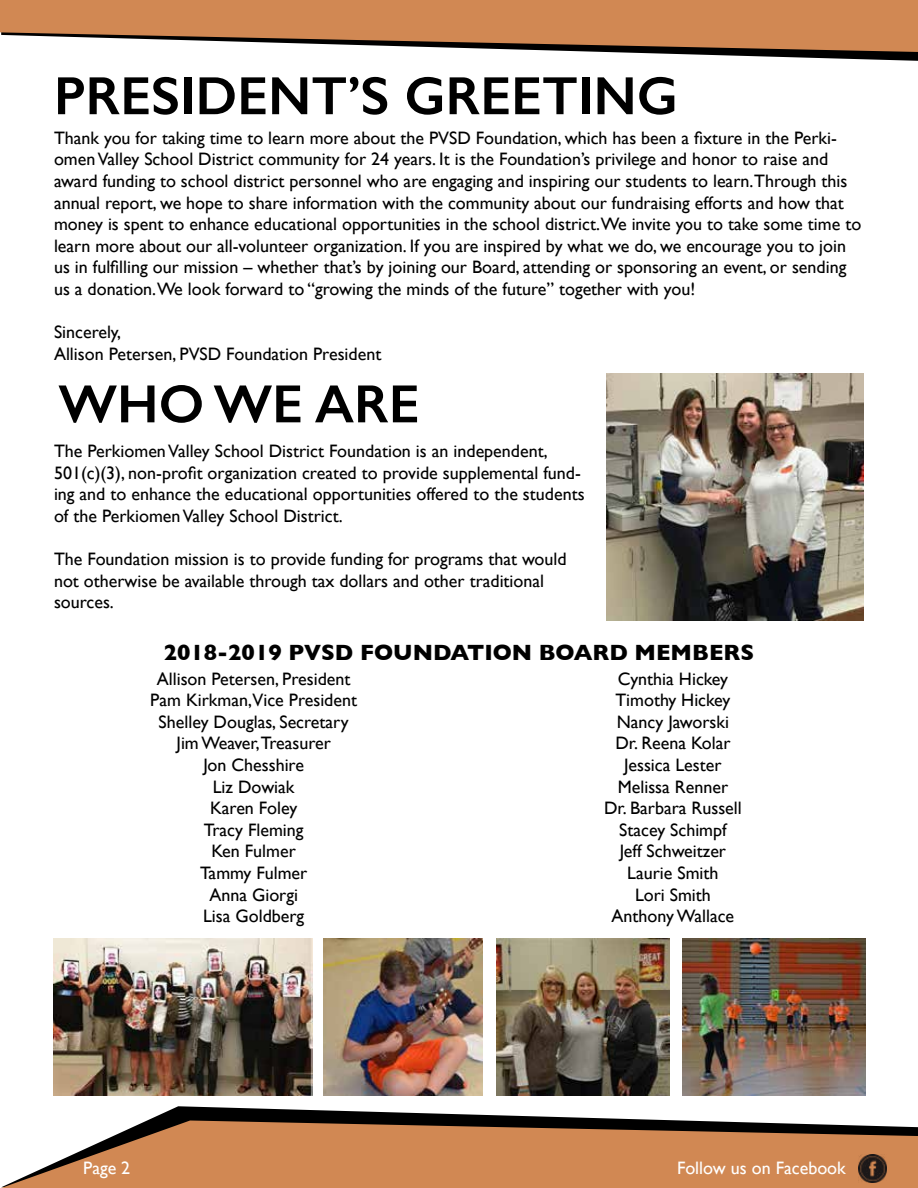
<style>
.page{position:relative;width:918px;height:1188px;background:#fff}
.page>*{position:absolute;margin:0;border:0;box-sizing:border-box;transform-origin:0 0}
.t1{font:600 54px "Gill Sans";color:#000}
.t2{font:700 22.5px "Gill Sans";color:#000}
.t3{font:18px/21.6px "Gill Sans";color:#000}
.t4{font:18px "Gill Sans";color:#fff}
</style>
<div class="page">
<svg style="left:607px;top:52px;width:311px;height:9px"></svg>
<svg style="left:0;top:0;width:918px;height:52px;background:#c58a5f"></svg>
<svg style="left:148px;top:1106px;width:515px;height:14px"></svg>
<svg style="left:1px;top:1120px;width:917px;height:68px;background:#be845a"></svg>
<img style="left:858px;top:1155px;width:28px;height:27px">
<img style="left:682px;top:938px;width:184px;height:158px">
<img style="left:53px;top:938px;width:259px;height:158px">
<img style="left:324px;top:938px;width:158px;height:158px">
<img style="left:496px;top:938px;width:174px;height:158px">
<img style="left:607px;top:374px;width:257px;height:247px">
<h1 class="t1" style="left:54px;top:63px;width:625px">PRESIDENT’S GREETING</h1>
<p class="t3" style="left:54px;top:127px;width:809px">Thank you for taking time to learn more about the PVSD Foundation, which has been a fixture in the Perki&shy;omen Valley School District community for 24 years. It is the Foundation’s privilege and honor to raise and award funding to school district personnel who are engaging and inspiring our students to learn.Through this annual report, we hope to share information with the community about our fundraising efforts and how that money is spent to enhance educational opportunities in the school district.We invite you to take some time to learn more about our all-volunteer organization. If you are inspired by what we do, we encourage you to join us in fulfilling our mission – whether that’s by joining our Board, attending or sponsoring an event, or sending us a donation.We look forward to “growing the minds of the future” together with you!</p>
<p class="t3" style="left:54px;top:321px;width:329px">Sincerely,<br>Allison Petersen, PVSD Foundation President</p>
<h1 class="t1" style="left:58px;top:371px;width:363px">WHO WE ARE</h1>
<p class="t3" style="left:54px;top:440px;width:532px">The Perkiomen Valley School District Foundation is an independent, 501(c)(3), non-profit organization created to provide supplemental fund&shy;ing and to enhance the educational opportunities offered to the students of the Perkiomen Valley School District.</p>
<p class="t3" style="left:54px;top:548px;width:514px">The Foundation mission is to provide funding for programs that would not otherwise be available through tax dollars and other traditional sources.</p>
<p class="t2" style="left:164px;top:635px;width:592px">2018-2019 PVSD FOUNDATION BOARD MEMBERS</p>
<p class="t3" style="left:150px;top:668px;width:208px;text-align:center">Allison Petersen, President<br>Pam Kirkman,Vice President<br>Shelley Douglas, Secretary<br>Jim Weaver,Treasurer<br>Jon Chesshire<br>Liz Dowiak<br>Karen Foley<br>Tracy Fleming<br>Ken Fulmer<br>Tammy Fulmer<br>Anna Giorgi<br>Lisa Goldberg</p>
<p class="t3" style="left:604px;top:668px;width:139px;text-align:center">Cynthia Hickey<br>Timothy Hickey<br>Nancy Jaworski<br>Dr. Reena Kolar<br>Jessica Lester<br>Melissa Renner<br>Dr. Barbara Russell<br>Stacey Schimpf<br>Jeff Schweitzer<br>Laurie Smith<br>Lori Smith<br>Anthony Wallace</p>
<p class="t4" style="left:83px;top:1158px;width:49px">Page 2</p>
<p class="t4" style="left:677px;top:1158px;width:170px">Follow us on Facebook</p>
</div>
